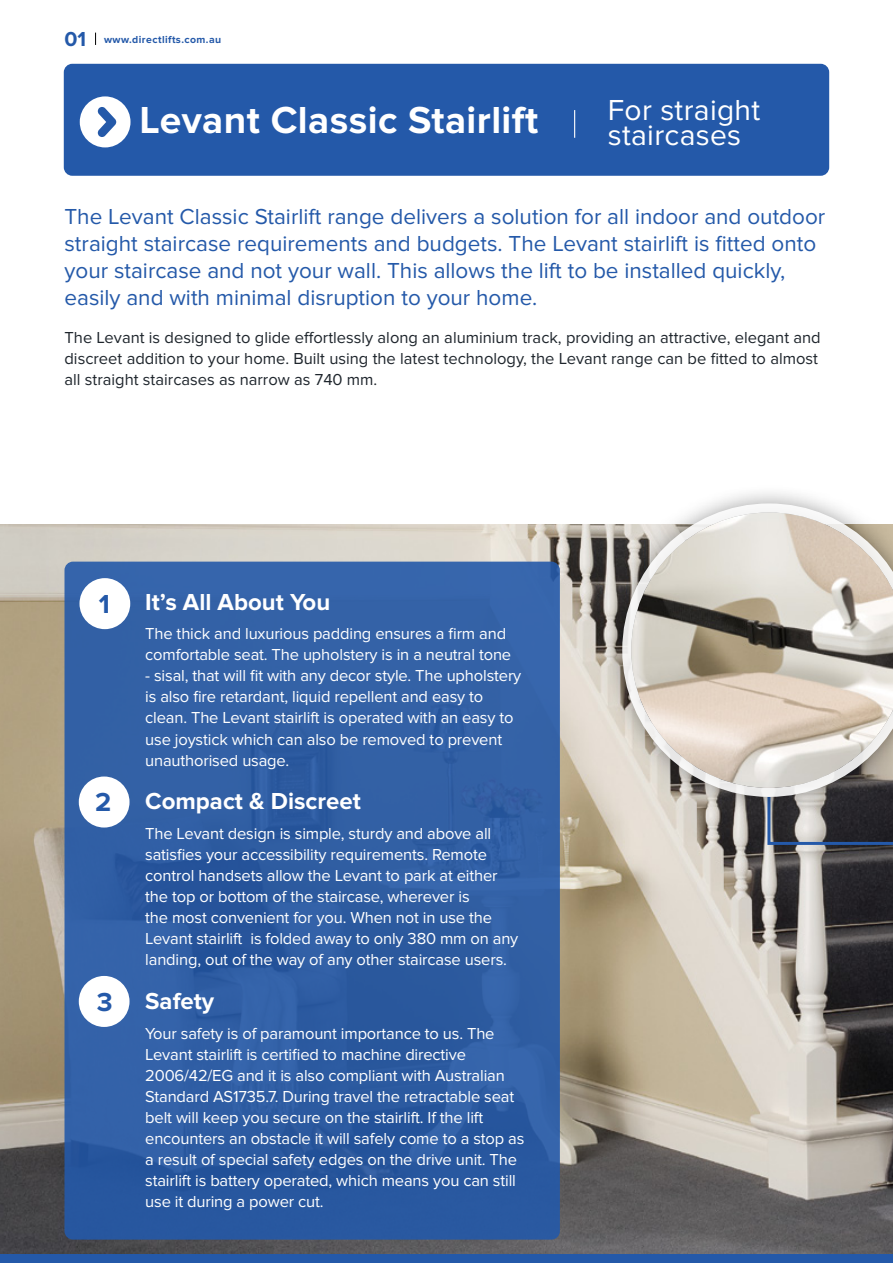
<style>
.page{position:relative;width:893px;height:1263px;background:#fff}
.page>*{position:absolute;margin:0;border:0;box-sizing:border-box;transform-origin:0 0}
.t1{font:700 39px "Proxima Nova";letter-spacing:.01em;color:#fff}
.t2{font:30px/25.5px "Proxima Nova";letter-spacing:.01em;color:#fff}
.t3{font:700 27px "Proxima Nova";color:#2459a9}
.t4{font:700 24px "Proxima Nova";color:#fff}
.t5{font:22.5px/27px "Proxima Nova";color:#2459a9}
.t6{font:16.5px/21px "Proxima Nova";letter-spacing:-.01em;color:#fff}
.t7{font:16.5px/21px "Proxima Nova";color:#1e252c}
.t8{font:700 10.5px "Proxima Nova";letter-spacing:.04em;color:#2459a9}
.s1{font-size:21px}
</style>
<div class="page">
<img style="left:0;top:524px;width:893px;height:730px">
<div style="left:64px;top:64px;width:765px;height:112px;background:#2459a9;border-radius:9px"></div>
<div style="left:65px;top:562px;width:495px;height:677px;background:linear-gradient(to right,#2f5ea4,#305ea4);border-radius:9px"></div>
<div style="left:79px;top:578px;width:51px;height:51px;background:#fff;border-radius:50%"></div>
<div style="left:79px;top:776px;width:51px;height:51px;background:#fff;border-radius:50%"></div>
<div style="left:79px;top:976px;width:51px;height:51px;background:#fff;border-radius:50%"></div>
<svg style="left:766px;top:816px;width:127px;height:30px"></svg>
<div style="left:604px;top:484px;width:289px;height:332px;background:#000;opacity:.75"></div>
<svg style="left:622px;top:503px;width:271px;height:294px"></svg>
<div style="left:80px;top:96px;width:51px;height:51px;background:#fff;border-radius:50%"></div>
<svg style="left:97px;top:107px;width:19px;height:30px"></svg>
<svg style="left:574px;top:110px;width:1px;height:28px"></svg>
<svg style="left:95px;top:33px;width:1px;height:12px"></svg>
<div style="left:0;top:1254px;width:893px;height:9px;background:#2459a9"></div>
<p class="t8" style="left:64px;top:33px;width:158px"><span class="s1">01</span> www.directlifts.com.au</p>
<h1 class="t1" style="left:140px;top:98px;width:400px">Levant Classic Stairlift</h1>
<h2 class="t2" style="left:608px;top:97px;width:154px">For straight staircases</h2>
<p class="t5" style="left:64px;top:203px;width:762px">The Levant Classic Stairlift range delivers a solution for all indoor and outdoor straight staircase requirements and budgets. The Levant stairlift is fitted onto your staircase and not your wall. This allows the lift to be installed quickly, easily and with minimal disruption to your home.</p>
<p class="t7" style="left:64px;top:327px;width:758px">The Levant is designed to glide effortlessly along an aluminium track, providing an attractive, elegant and discreet addition to your home. Built using the latest technology, the Levant range can be fitted to almost all straight staircases as narrow as 740 mm.</p>
<h3 class="t3" style="left:99px;top:588px;width:13px">1</h3>
<h3 class="t3" style="left:95px;top:787px;width:18px">2</h3>
<h3 class="t3" style="left:97px;top:986px;width:17px">3</h3>
<h3 class="t4" style="left:145px;top:588px;width:186px">It’s All About You</h3>
<p class="t6" style="left:145px;top:624px;width:367px">The thick and luxurious padding ensures a firm and comfortable seat. The upholstery is in a neutral tone</p>
<p class="t6" style="left:145px;top:666px;width:378px">- sisal, that will fit with any decor style. The upholstery is also fire retardant, liquid repellent and easy to clean. The Levant stairlift is operated with an easy to use joystick which can also be removed to prevent unauthorised usage.</p>
<h3 class="t4" style="left:145px;top:788px;width:217px">Compact &amp; Discreet</h3>
<p class="t6" style="left:145px;top:823px;width:375px">The Levant design is simple, sturdy and above all satisfies your accessibility requirements. Remote control handsets allow the Levant to park at either the top or bottom of the staircase, wherever is<br>the most convenient for you. When not in use the Levant stairlift is folded away to only 380 mm on any landing, out of the way of any other staircase users.</p>
<h3 class="t4" style="left:145px;top:987px;width:70px">Safety</h3>
<p class="t6" style="left:145px;top:1023px;width:381px">Your safety is of paramount importance to us. The Levant stairlift is certified to machine directive 2006/42/EG and it is also compliant with Australian Standard AS1735.7. During travel the retractable seat belt will keep you secure on the stairlift. If the lift encounters an obstacle it will safely come to a stop as a result of special safety edges on the drive unit. The stairlift is battery operated, which means you can still use it during a power cut.</p>
</div>
